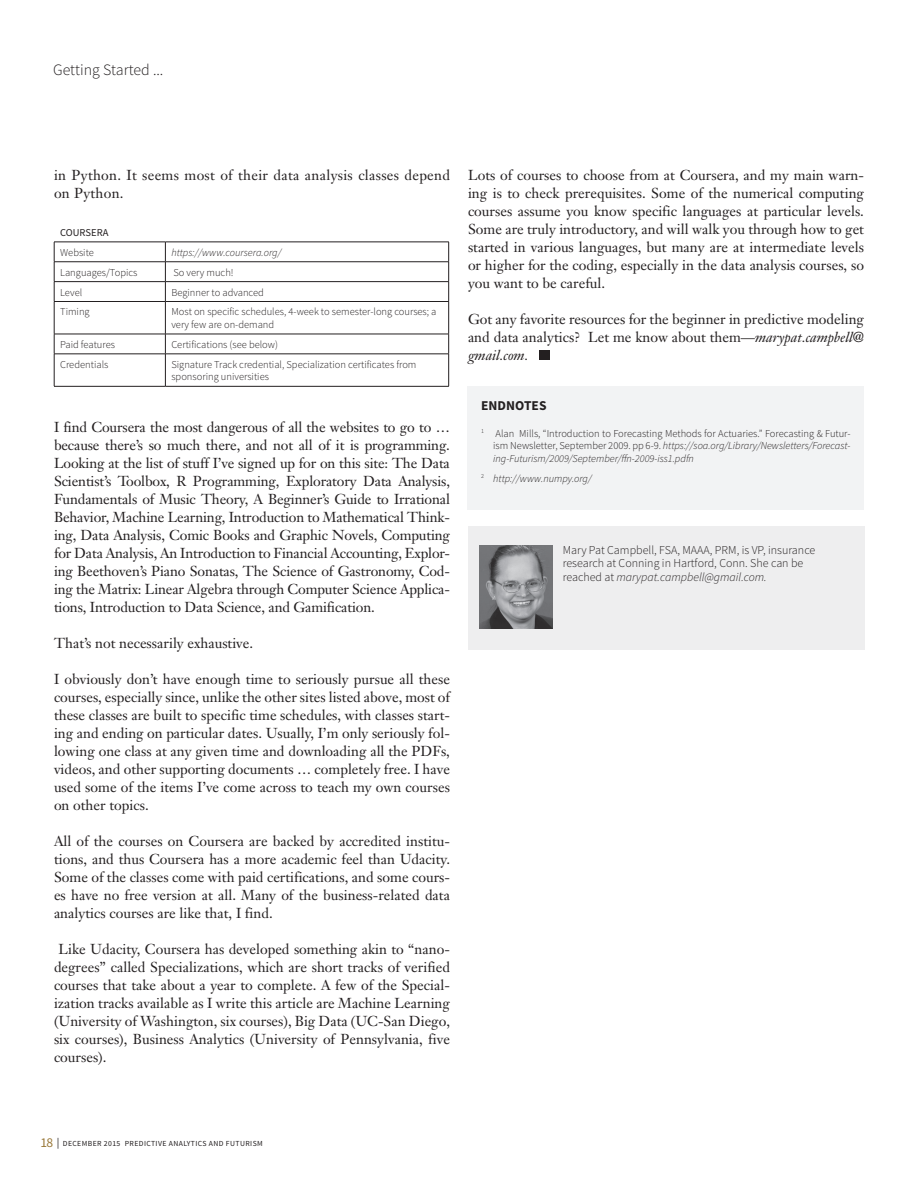
<style>
.page{position:relative;width:918px;height:1188px;background:#fff}
.page>*{position:absolute;margin:0;border:0;box-sizing:border-box;transform-origin:0 0}
.t1{font:300 15.9px "Source Sans Pro";color:#231f20}
.t2{font:14.25px/18px "Janson Text";color:#231f20;text-align:justify}
.t3{font:14.25px/18px "Janson Text";letter-spacing:.02em;color:#231f20}
.t4{font:700 13.5px "Source Sans Pro";color:#231f20}
.t5{font:300 12px/13.5px "Source Sans Pro";color:#231f20}
.t6{font:300 10.5px/12.6px "Source Sans Pro";color:#231f20}
.t7{font:italic 300 10.5px "Source Sans Pro";color:#231f20}
.t8{font:10.5px "Source Sans Pro";color:#231f20}
.t9{font:7.8px "Source Sans Pro";letter-spacing:.05em;color:#231f20}
.s1{font-style:italic}
.s2{font-size:13.5px;color:#9a793a}
.s3{font-size:10.8px}
</style>
<div class="page">
<hr style="left:54px;top:242px;width:111px;height:1px;background:#231f20">
<hr style="left:165px;top:242px;width:284px;height:1px;background:#231f20">
<hr style="left:54px;top:261px;width:111px;height:1px;background:#231f20">
<hr style="left:165px;top:261px;width:284px;height:1px;background:#231f20">
<hr style="left:54px;top:281px;width:111px;height:1px;background:#231f20">
<svg style="left:54px;top:242px;width:1px;height:59px"></svg>
<hr style="left:165px;top:281px;width:284px;height:1px;background:#231f20">
<svg style="left:165px;top:242px;width:1px;height:59px"></svg>
<svg style="left:448px;top:242px;width:1px;height:59px"></svg>
<hr style="left:54px;top:301px;width:111px;height:1px;background:#231f20">
<hr style="left:54px;top:302px;width:1px;height:32px;background:#231f20">
<hr style="left:165px;top:301px;width:284px;height:1px;background:#231f20">
<hr style="left:165px;top:302px;width:1px;height:32px;background:#231f20">
<hr style="left:448px;top:302px;width:1px;height:32px;background:#231f20">
<hr style="left:54px;top:334px;width:111px;height:1px;background:#231f20">
<svg style="left:54px;top:334px;width:1px;height:20px"></svg>
<hr style="left:165px;top:334px;width:284px;height:1px;background:#231f20">
<svg style="left:165px;top:334px;width:1px;height:20px"></svg>
<svg style="left:448px;top:334px;width:1px;height:20px"></svg>
<hr style="left:54px;top:354px;width:111px;height:1px;background:#231f20">
<hr style="left:54px;top:354px;width:1px;height:32px;background:#231f20">
<hr style="left:165px;top:354px;width:284px;height:1px;background:#231f20">
<hr style="left:165px;top:354px;width:1px;height:32px;background:#231f20">
<hr style="left:448px;top:354px;width:1px;height:32px;background:#231f20">
<hr style="left:54px;top:386px;width:111px;height:1px;background:#231f20">
<hr style="left:165px;top:386px;width:284px;height:1px;background:#231f20">
<div style="left:540px;top:350px;width:10px;height:10px;background:#231f20"></div>
<div style="left:468px;top:387px;width:396px;height:123px;background:#f2f3f4"></div>
<div style="left:468px;top:526px;width:396px;height:123px;background:#eeeeef"></div>
<img style="left:480px;top:545px;width:73px;height:84px">
<p class="t1" style="left:53px;top:60px;width:112px">Getting Started ...</p>
<p class="t3" style="left:54px;top:166px;width:398px">in Python. It seems most of their data analysis classes depend on Python.</p>
<p class="t8" style="left:60px;top:226px;width:50px">COURSERA</p>
<p class="t6" style="left:60px;top:246px;width:35px">Website</p>
<p class="t7" style="left:171px;top:246px;width:112px">https://www.coursera.org/</p>
<p class="t6" style="left:60px;top:266px;width:79px">Languages/Topics</p>
<p class="t6" style="left:173px;top:266px;width:62px">So very much!</p>
<p class="t6" style="left:60px;top:286px;width:24px">Level</p>
<p class="t6" style="left:171px;top:286px;width:94px">Beginner to advanced</p>
<p class="t6" style="left:60px;top:306px;width:31px">Timing</p>
<p class="t6" style="left:171px;top:306px;width:267px">Most on specific schedules, 4-week to semester-long courses; a very few are on-demand</p>
<p class="t6" style="left:60px;top:338px;width:56px">Paid features</p>
<p class="t6" style="left:171px;top:338px;width:108px">Certifications (see below)</p>
<p class="t6" style="left:60px;top:358px;width:50px">Credentials</p>
<p class="t6" style="left:171px;top:358px;width:247px">Signature Track credential, Specialization certificates from sponsoring universities</p>
<p class="t2" style="left:54px;top:418px;width:398px">I find Coursera the most dangerous of all the websites to go to … because there’s so much there, and not all of it is programming.<br>Looking at the list of stuff I’ve signed up for on this site: The Data Scientist’s Toolbox, R Programming, Exploratory Data Analysis, Fundamentals of Music Theory, A Beginner’s Guide to Irrational Behavior, Machine Learning, Introduction to Mathematical Think&shy;ing, Data Analysis, Comic Books and Graphic Novels, Computing for Data Analysis, An Introduction to Financial Accounting, Explor&shy;ing Beethoven’s Piano Sonatas, The Science of Gastronomy, Cod&shy;ing the Matrix: Linear Algebra through Computer Science Applica&shy;tions, Introduction to Data Science, and Gamification.</p>
<p class="t2" style="left:54px;top:634px;width:201px">That’s not necessarily exhaustive.</p>
<p class="t2" style="left:54px;top:670px;width:398px">I obviously don’t have enough time to seriously pursue all these courses, especially since, unlike the other sites listed above, most of these classes are built to specific time schedules, with classes start&shy;ing and ending on particular dates. Usually, I’m only seriously fol&shy;lowing one class at any given time and downloading all the PDFs, videos, and other supporting documents … completely free. I have used some of the items I’ve come across to teach my own courses on other topics.</p>
<p class="t2" style="left:54px;top:832px;width:398px">All of the courses on Coursera are backed by accredited institu&shy;tions, and thus Coursera has a more academic feel than Udacity.<br>Some of the classes come with paid certifications, and some cours&shy;es have no free version at all. Many of the business-related data analytics courses are like that, I find.</p>
<p class="t2" style="left:54px;top:940px;width:398px;text-indent:4px">Like Udacity, Coursera has developed something akin to “nano&shy;degrees” called Specializations, which are short tracks of verified courses that take about a year to complete. A few of the Special&shy;ization tracks available as I write this article are Machine Learning (University of Washington, six courses), Big Data (UC-San Diego, six courses), Business Analytics (University of Pennsylvania, five courses).</p>
<p class="t2" style="left:468px;top:166px;width:398px">Lots of courses to choose from at Coursera, and my main warn&shy;ing is to check prerequisites. Some of the numerical computing courses assume you know specific languages at particular levels.<br>Some are truly introductory, and will walk you through how to get started in various languages, but many are at intermediate levels or higher for the coding, especially in the data analysis courses, so you want to be careful.</p>
<p class="t2" style="left:468px;top:310px;width:398px">Got any favorite resources for the beginner in predictive modeling and data analytics? Let me know about them—<span class="s1">marypat.campbell@ gmail.com.</span></p>
<p class="t4" style="left:481px;top:397px;width:67px">ENDNOTES</p>
<p class="t6" style="left:493px;top:427px;width:359px;text-align:justify;text-indent:-12px"><sup>1</sup> Alan Mills, “Introduction to Forecasting Methods for Actuaries.” Forecasting &amp; Futur&shy;ism Newsletter, September 2009. pp 6-9. <span class="s1">https://soa.org/Library/Newsletters/Forecast&shy;ing-Futurism/2009/September/ffn-2009-iss1.pdfn</span></p>
<p class="t7" style="left:481px;top:472px;width:112px"><sup>2</sup> http://www.numpy.org/</p>
<p class="t5" style="left:563px;top:543px;width:254px">Mary Pat Campbell, FSA, MAAA, PRM, is VP, insurance research at Conning in Hartford, Conn. She can be reached at <span class="s1">marypat.campbell@gmail.com.</span></p>
<p class="t9" style="left:40px;top:1138px;width:224px"><span class="s2">18</span> <span class="s3">|</span> DECEMBER 2015 PREDICTIVE ANALYTICS AND FUTURISM</p>
</div>
